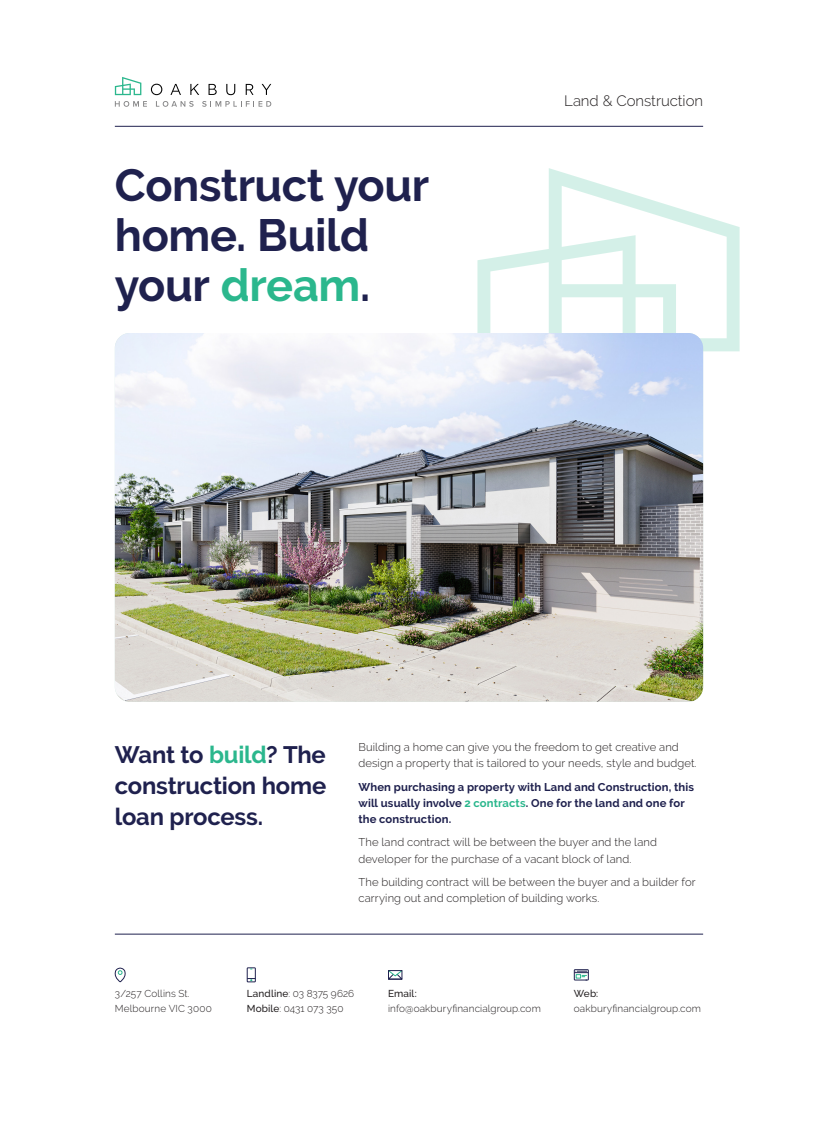
<style>
.page{position:relative;width:818px;height:1127px;background:#fff}
.page>*{position:absolute;margin:0;border:0;box-sizing:border-box;transform-origin:0 0}
.t1{font:700 45px/50px "Raleway";letter-spacing:-.01em;color:#1f214e}
.t2{font:700 23.75px/31.2px "Raleway";letter-spacing:-.01em;color:#1f214e;text-align:justify}
.t3{font:300 15px "Raleway";letter-spacing:-.005em;color:#231f20}
.Paragraphs{font:300 11.25px/16.2px "Raleway";letter-spacing:.01em;color:#231f20}
.Paragraphs-2{font:700 11.25px/16.2px "Raleway";letter-spacing:.01em;color:#1f214e}
.Paragraphs-3{font:300 10px/15px "Raleway";letter-spacing:.01em;color:#231f20}
.s1{color:#2bb78d}
.s2{font-weight:500}
</style>
<div class="page">
<hr style="left:115px;top:126px;width:588px;height:1px;background:#1f214e">
<svg style="left:115px;top:77px;width:26px;height:18px"></svg>
<svg style="left:151px;top:84px;width:11px;height:11px"></svg>
<svg style="left:170px;top:84px;width:11px;height:11px"></svg>
<svg style="left:190px;top:84px;width:9px;height:11px"></svg>
<svg style="left:209px;top:84px;width:8px;height:11px"></svg>
<svg style="left:226px;top:84px;width:9px;height:11px"></svg>
<svg style="left:246px;top:84px;width:7px;height:11px"></svg>
<svg style="left:262px;top:84px;width:9px;height:11px"></svg>
<svg style="left:115px;top:101px;width:32px;height:6px"></svg>
<svg style="left:156px;top:101px;width:38px;height:6px"></svg>
<svg style="left:202px;top:101px;width:69px;height:6px"></svg>
<svg style="left:477px;top:168px;width:262px;height:183px"></svg>
<hr style="left:115px;top:933px;width:588px;height:1px;background:#1f214e">
<img style="left:115px;top:333px;width:588px;height:368px">
<svg style="left:115px;top:967px;width:11px;height:15px"></svg>
<div style="left:247px;top:967px;width:9px;height:14px;border:1px solid #1f214e"></div>
<svg style="left:247px;top:977px;width:8px;height:3px"></svg>
<svg style="left:390px;top:970px;width:13px;height:9px"></svg>
<div style="left:388px;top:969px;width:14px;height:10px;border:1px solid #1f214e"></div>
<div style="left:574px;top:969px;width:15px;height:11px;border:1px solid #1f214e"></div>
<svg style="left:574px;top:970px;width:14px;height:8px"></svg>
<p class="t1" style="left:115px;top:160px;width:316px">Construct your home. Build your <span class="s1">dream</span>.</p>
<p class="t3" style="left:564px;top:92px;width:140px">Land &amp; Construction</p>
<p class="t2" style="left:115px;top:738px;width:213px">Want to <span class="s1">build</span>? The construction home loan process.</p>
<p class="Paragraphs" style="left:358px;top:738px;width:340px">Building a home can give you the freedom to get creative and design a property that is tailored to your needs, style and budget.</p>
<p class="Paragraphs-2" style="left:358px;top:778px;width:337px">When purchasing a property with Land and Construction, this will usually involve <span class="s1">2 contracts</span>. One for the land and one for the construction.</p>
<p class="Paragraphs" style="left:358px;top:834px;width:300px">The land contract will be between the buyer and the land developer for the purchase of a vacant block of land.</p>
<p class="Paragraphs" style="left:358px;top:873px;width:339px">The building contract will be between the buyer and a builder for carrying out and completion of building works.</p>
<p class="Paragraphs-3" style="left:115px;top:985px;width:99px">3/257 Collins St.<br>Melbourne VIC 3000</p>
<p class="Paragraphs-3" style="left:247px;top:985px;width:109px"><span class="s2">Landline</span>: 03 8375 9626<br><span class="s2">Mobile</span>: 0431 073 350</p>
<p class="Paragraphs-3" style="left:388px;top:985px;width:154px"><span class="s2">Email: </span>info@oakburyfinancialgroup.com</p>
<p class="Paragraphs-3" style="left:574px;top:985px;width:129px"><span class="s2">Web: </span>oakburyfinancialgroup.com</p>
</div>
